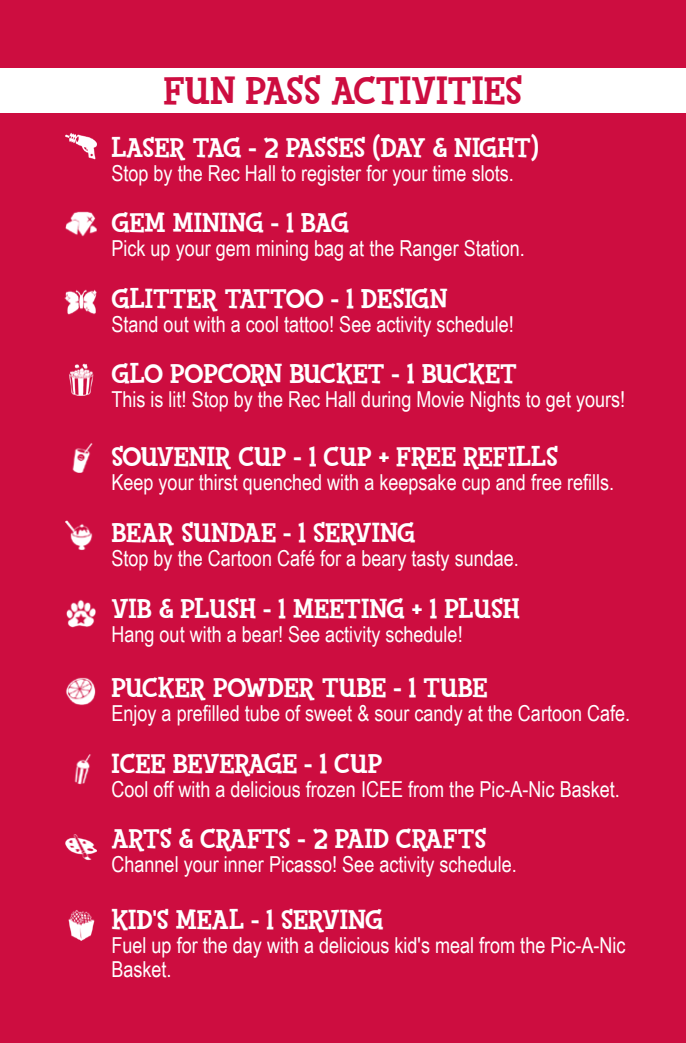
<style>
.page{position:relative;width:686px;height:1043px;background:#fff}
.page>*{position:absolute;margin:0;border:0;box-sizing:border-box;transform-origin:0 0}
.t1{font:800 40px "Fink";color:#cd0d40}
.t2{font:800 28px "Fink";color:#fff}
.t3{font:22px/24px "Arial Narrow";color:#fff}
</style>
<div class="page">
<div style="left:0;top:0;width:685px;height:1043px;background:#cd0d40"></div>
<div style="left:0;top:69px;width:685px;height:44px;background:#fff"></div>
<img style="left:66px;top:132px;width:30px;height:28px">
<img style="left:65px;top:211px;width:32px;height:26px">
<img style="left:65px;top:289px;width:32px;height:26px">
<img style="left:69px;top:363px;width:25px;height:33px">
<img style="left:72px;top:443px;width:21px;height:30px">
<img style="left:65px;top:520px;width:28px;height:30px">
<img style="left:66px;top:600px;width:30px;height:28px">
<img style="left:66px;top:677px;width:30px;height:29px">
<img style="left:74px;top:754px;width:17px;height:30px">
<img style="left:65px;top:834px;width:32px;height:27px">
<img style="left:68px;top:910px;width:27px;height:30px">
<h1 class="t1" style="left:163px;top:66px;width:360px">FUN PASS ACTIVITIES</h1>
<p class="t2" style="left:111px;top:130px;width:428px">LASER TAG - 2 PASSES (DAY &amp; NIGHT)</p>
<p class="t3" style="left:111px;top:160px;width:404px">Stop by the Rec Hall to register for your time slots.</p>
<p class="t2" style="left:111px;top:206px;width:239px">GEM MINING - 1 BAG</p>
<p class="t3" style="left:111px;top:236px;width:415px">Pick up your gem mining bag at the Ranger Station.</p>
<p class="t2" style="left:111px;top:281px;width:337px">GLITTER TATTOO - 1 DESIGN</p>
<p class="t3" style="left:111px;top:311px;width:404px">Stand out with a cool tattoo! See activity schedule!</p>
<p class="t2" style="left:111px;top:357px;width:407px">GLO POPCORN BUCKET - 1 BUCKET</p>
<p class="t3" style="left:111px;top:387px;width:515px">This is lit! Stop by the Rec Hall during Movie Nights to get yours!</p>
<p class="t2" style="left:111px;top:440px;width:448px">SOUVENIR CUP - 1 CUP + FREE REFILLS</p>
<p class="t3" style="left:111px;top:470px;width:504px">Keep your thirst quenched with a keepsake cup and free refills.</p>
<p class="t2" style="left:111px;top:515px;width:305px">BEAR SUNDAE - 1 SERVING</p>
<p class="t3" style="left:111px;top:545px;width:409px">Stop by the Cartoon Café for a beary tasty sundae.</p>
<p class="t2" style="left:111px;top:591px;width:410px">VIB &amp; PLUSH - 1 MEETING + 1 PLUSH</p>
<p class="t3" style="left:111px;top:621px;width:352px">Hang out with a bear! See activity schedule!</p>
<p class="t2" style="left:111px;top:670px;width:377px">PUCKER POWDER TUBE - 1 TUBE</p>
<p class="t3" style="left:111px;top:700px;width:520px">Enjoy a prefilled tube of sweet &amp; sour candy at the Cartoon Cafe.</p>
<p class="t2" style="left:111px;top:746px;width:272px">ICEE BEVERAGE - 1 CUP</p>
<p class="t3" style="left:111px;top:776px;width:510px">Cool off with a delicious frozen ICEE from the Pic-A-Nic Basket.</p>
<p class="t2" style="left:111px;top:821px;width:376px">ARTS &amp; CRAFTS - 2 PAID CRAFTS</p>
<p class="t3" style="left:111px;top:851px;width:407px">Channel your inner Picasso! See activity schedule.</p>
<p class="t2" style="left:111px;top:902px;width:273px">KID'S MEAL - 1 SERVING</p>
<p class="t3" style="left:111px;top:932px;width:515px">Fuel up for the day with a delicious kid's meal from the Pic-A-Nic<br>Basket.</p>
</div>
